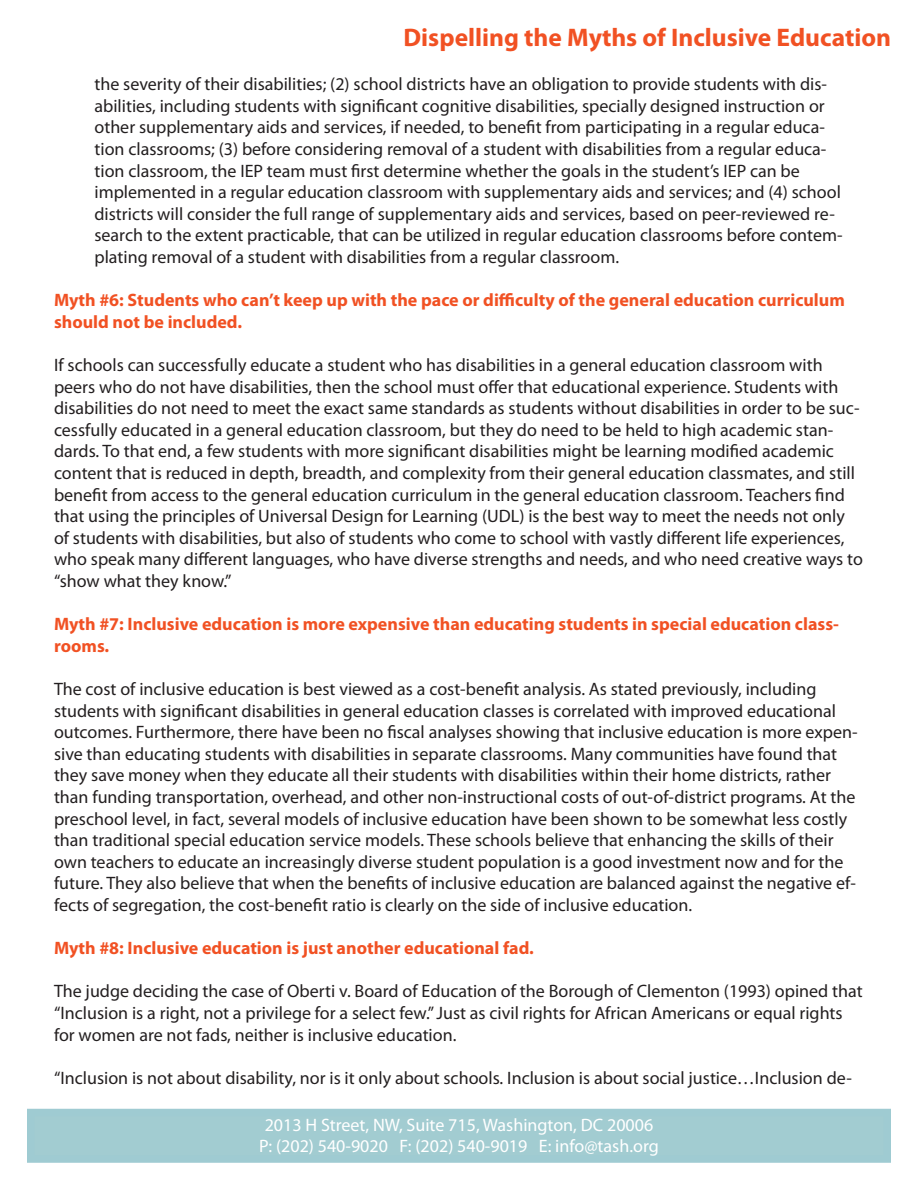
<style>
.page{position:relative;width:918px;height:1188px;background:#fff}
.page>*{position:absolute;margin:0;border:0;box-sizing:border-box;transform-origin:0 0}
.t1{font:700 25.5px "Myriad Pro";color:#f15123}
.t2{font:18px/21.6px "Myriad Pro";color:#231f20}
.t3{font:700 18px/21.6px "Myriad Pro";color:#f15123}
.t4{font:18px "Myriad Pro";color:#fff}
</style>
<div class="page">
<div style="left:27px;top:1109px;width:864px;height:54px;background:#a2ccd1"></div>
<p class="t1" style="left:403px;top:21px;width:489px">Dispelling the Myths of Inclusive Education</p>
<p class="t2" style="left:94px;top:73px;width:750px">the severity of their disabilities; (2) school districts have an obligation to provide students with dis&shy;abilities, including students with significant cognitive disabilities, specially designed instruction or other supplementary aids and services, if needed, to benefit from participating in a regular educa&shy;tion classrooms; (3) before considering removal of a student with disabilities from a regular educa&shy;tion classroom, the IEP team must first determine whether the goals in the student’s IEP can be implemented in a regular education classroom with supplementary aids and services; and (4) school districts will consider the full range of supplementary aids and services, based on peer-reviewed re&shy;search to the extent practicable, that can be utilized in regular education classrooms before contem&shy;plating removal of a student with disabilities from a regular classroom.</p>
<p class="t3" style="left:54px;top:289px;width:792px">Myth #6: Students who can’t keep up with the pace or difficulty of the general education curriculum should not be included.</p>
<p class="t2" style="left:54px;top:354px;width:810px">If schools can successfully educate a student who has disabilities in a general education classroom with peers who do not have disabilities, then the school must offer that educational experience. Students with disabilities do not need to meet the exact same standards as students without disabilities in order to be suc&shy;cessfully educated in a general education classroom, but they do need to be held to high academic stan&shy;dards. To that end, a few students with more significant disabilities might be learning modified academic content that is reduced in depth, breadth, and complexity from their general education classmates, and still benefit from access to the general education curriculum in the general education classroom. Teachers find that using the principles of Universal Design for Learning (UDL) is the best way to meet the needs not only of students with disabilities, but also of students who come to school with vastly different life experiences, who speak many different languages, who have diverse strengths and needs, and who need creative ways to “show what they know.”</p>
<p class="t3" style="left:54px;top:613px;width:786px">Myth #7: Inclusive education is more expensive than educating students in special education class&shy;rooms.</p>
<p class="t2" style="left:54px;top:678px;width:805px">The cost of inclusive education is best viewed as a cost-benefit analysis. As stated previously, including students with significant disabilities in general education classes is correlated with improved educational outcomes. Furthermore, there have been no fiscal analyses showing that inclusive education is more expen&shy;sive than educating students with disabilities in separate classrooms. Many communities have found that they save money when they educate all their students with disabilities within their home districts, rather than funding transportation, overhead, and other non-instructional costs of out-of-district programs. At the preschool level, in fact, several models of inclusive education have been shown to be somewhat less costly than traditional special education service models. These schools believe that enhancing the skills of their own teachers to educate an increasingly diverse student population is a good investment now and for the future. They also believe that when the benefits of inclusive education are balanced against the negative ef&shy;fects of segregation, the cost-benefit ratio is clearly on the side of inclusive education.</p>
<p class="t3" style="left:54px;top:937px;width:481px">Myth #8: Inclusive education is just another educational fad.</p>
<p class="t2" style="left:54px;top:980px;width:810px">The judge deciding the case of Oberti v. Board of Education of the Borough of Clementon (1993) opined that “Inclusion is a right, not a privilege for a select few.” Just as civil rights for African Americans or equal rights for women are not fads, neither is inclusive education.</p>
<p class="t2" style="left:54px;top:1067px;width:799px">“Inclusion is not about disability, nor is it only about schools. Inclusion is about social justice…Inclusion de-</p>
<p class="t4" style="left:265px;top:1113px;width:390px">2013 H Street, NW, Suite 715, Washington, DC 20006</p>
<p class="t4" style="left:259px;top:1135px;width:401px">P: (202) 540-9020 F: (202) 540-9019 E: info@tash.org</p>
</div>
